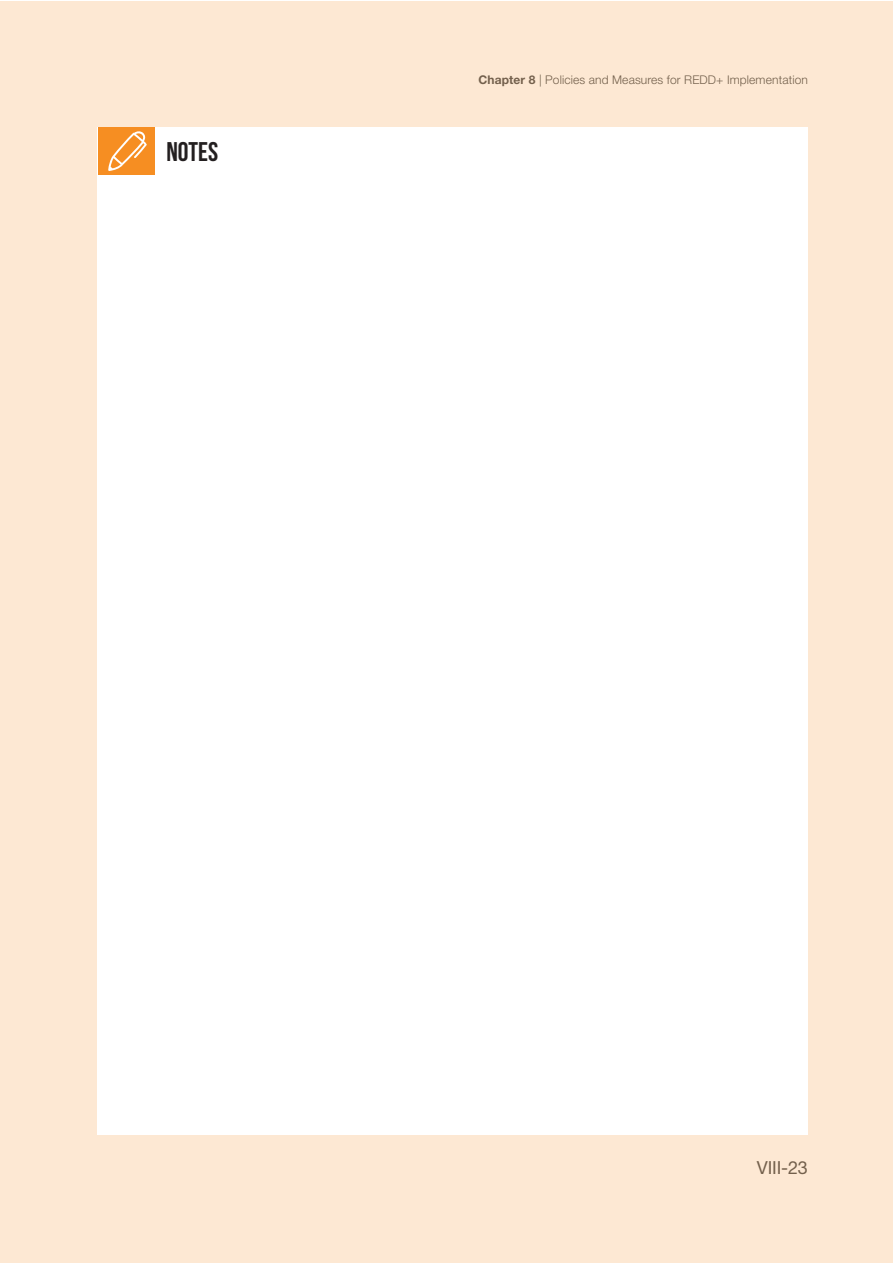
<style>
.page{position:relative;width:893px;height:1263px;background:#fff}
.page>*{position:absolute;margin:0;border:0;box-sizing:border-box;transform-origin:0 0}
.body{font:27px "Bebas Neue";color:#231f20}
.t1{font:18px "Helvetica Neue";letter-spacing:-.01em;color:#545557}
.t2{font:300 12px "Helvetica Neue";letter-spacing:.01em;color:#545557}
.s1{font-weight:700}
</style>
<div class="page">
<div style="left:0;top:1px;width:893px;height:1262px;background:#fde8d3"></div>
<div style="left:98px;top:128px;width:710px;height:1007px;background:#fff"></div>
<div style="left:98px;top:128px;width:57px;height:47px;background:#f68e22"></div>
<svg style="left:108px;top:131px;width:39px;height:40px"></svg>
<p class="body" style="left:166px;top:137px;width:53px">NOTES</p>
<p class="t2" style="left:478px;top:70px;width:331px"><span class="s1">Chapter 8</span> | Policies and Measures for REDD+ Implementation</p>
<h2 class="t1" style="left:757px;top:1154px;width:53px">VIII-23</h2>
</div>
